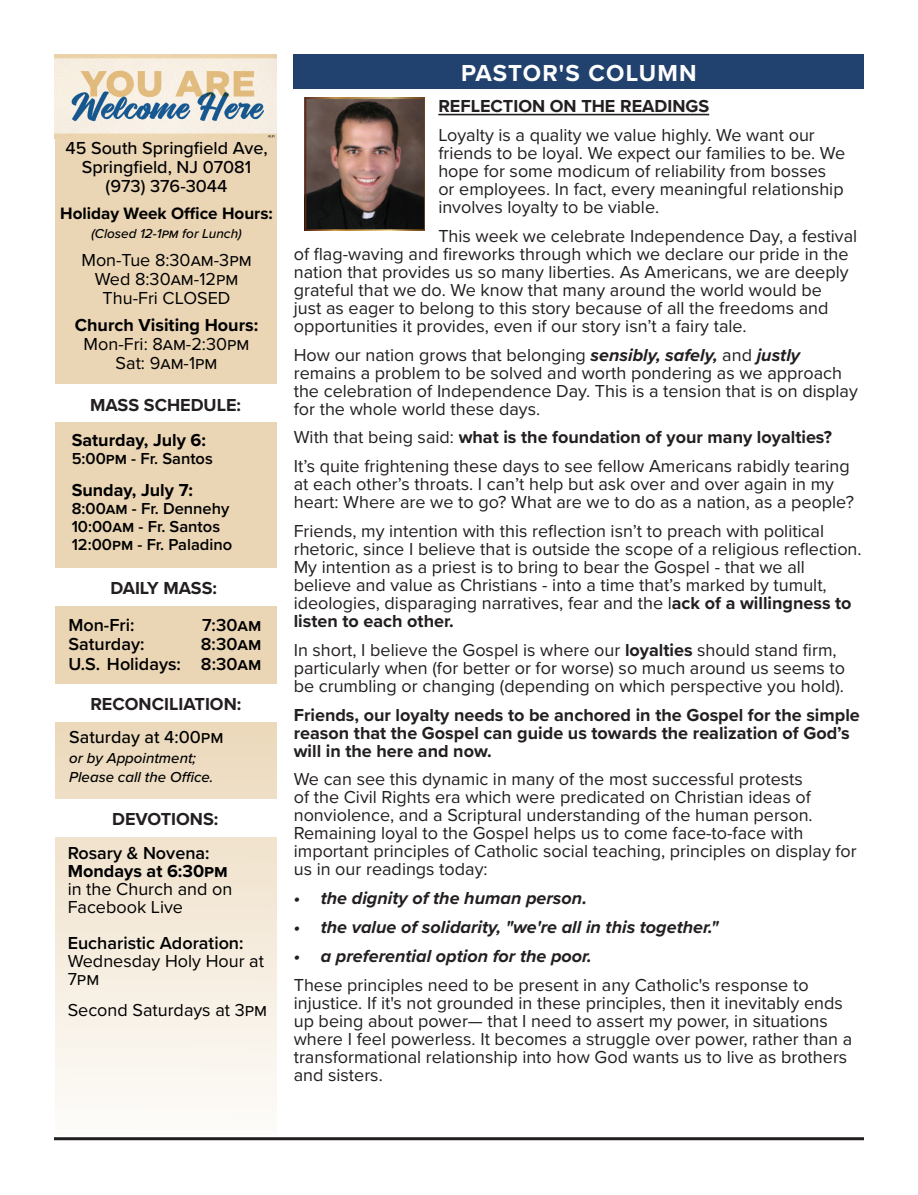
<style>
.page{position:relative;width:918px;height:1195px;background:#fff}
.page>*{position:absolute;margin:0;border:0;box-sizing:border-box;transform-origin:0 0}
.t1{font:700 24px "Proxima Nova";letter-spacing:.045em;color:#fff}
.t2{font:18px/18px "Proxima Nova";color:#231f20}
.t3{font:700 18px/18px "Proxima Nova";color:#231f20}
.t4{font:18px/18px "Proxima Nova";color:#000}
.t5{font:italic 700 18px "Proxima Nova";color:#231f20}
.t6{font:600 18px "Proxima Nova";color:#000}
.t7{font:500 18px "Proxima Nova";color:#000}
.t8{font:700 18px "Proxima Nova";color:#000}
.t9{font:700 17.1px "Proxima Nova";color:#000}
.t10{font:600 16.5px "Proxima Nova";color:#000}
.t11{font:italic 500 15px "Proxima Nova";color:#000}
.t12{font:italic 500 13.5px "Proxima Nova";color:#000}
.s1{font-weight:700}
.s2{font-weight:700;font-style:italic}
.s3{font-weight:400}
</style>
<div class="page">
<hr style="left:438px;top:114px;width:271px;height:1px;background:#231f20">
<svg style="left:55px;top:139px;width:221px;height:962px;fill:#ead5b4"></svg>
<div style="left:54px;top:384px;width:224px;height:38px;background:#fff"></div>
<div style="left:55px;top:568px;width:223px;height:38px;background:#fff"></div>
<div style="left:54px;top:684px;width:224px;height:37px;background:#fff"></div>
<div style="left:54px;top:799px;width:224px;height:38px;background:#fff"></div>
<img style="left:54px;top:54px;width:222px;height:85px">
<hr style="left:54px;top:1137px;width:810px;height:3px;background:#231f20">
<div style="left:294px;top:54px;width:570px;height:35px;background:#21426f"></div>
<img style="left:305px;top:98px;width:120px;height:133px">
<p class="t7" style="left:65px;top:135px;width:204px">45 South Springfield Ave,</p>
<p class="t7" style="left:82px;top:154px;width:171px">Springfield, NJ 07081</p>
<p class="t7" style="left:106px;top:172px;width:123px">(973) 376-3044</p>
<p class="t9" style="left:60px;top:201px;width:214px">Holiday Week Office Hours:</p>
<p class="t12" style="left:91px;top:224px;width:152px">(Closed 12-1pm for Lunch)</p>
<p class="t4" style="left:81px;top:250px;width:172px">Mon-Tue 8:30am-3pm</p>
<p class="t4" style="left:95px;top:269px;width:145px">Wed 8:30am-12pm</p>
<p class="t4" style="left:103px;top:288px;width:129px">Thu-Fri CLOSED</p>
<p class="t8" style="left:75px;top:312px;width:185px">Church Visiting Hours:</p>
<p class="t4" style="left:84px;top:334px;width:167px">Mon-Fri: 8am-2:30pm</p>
<p class="t4" style="left:116px;top:353px;width:103px">Sat: 9am-1pm</p>
<p class="t3" style="left:90px;top:396px;width:153px">MASS SCHEDULE:</p>
<p class="t8" style="left:72px;top:427px;width:136px">Saturday, July 6:</p>
<p class="t10" style="left:72px;top:446px;width:143px">5:00pm - Fr. Santos</p>
<p class="t8" style="left:72px;top:476px;width:123px">Sunday, July 7:</p>
<p class="t10" style="left:72px;top:496px;width:159px">8:00am - Fr. Dennehy</p>
<p class="t10" style="left:72px;top:514px;width:150px">10:00am - Fr. Santos</p>
<p class="t10" style="left:72px;top:532px;width:162px">12:00pm - Fr. Paladino</p>
<p class="t3" style="left:110px;top:578px;width:108px">DAILY MASS:</p>
<p class="t6" style="left:68px;top:611px;width:68px">Mon-Fri:</p>
<p class="t6" style="left:202px;top:611px;width:61px">7:30am</p>
<p class="t6" style="left:68px;top:631px;width:78px">Saturday:</p>
<p class="t6" style="left:201px;top:631px;width:62px">8:30am</p>
<p class="t6" style="left:68px;top:650px;width:194px">U.S. Holidays: 8:30am</p>
<p class="t3" style="left:90px;top:694px;width:152px">RECONCILIATION:</p>
<p class="t7" style="left:69px;top:723px;width:156px">Saturday at 4:00pm</p>
<p class="t11" style="left:69px;top:746px;width:129px">or by Appointment;</p>
<p class="t11" style="left:69px;top:766px;width:146px">Please call the Office.</p>
<p class="t3" style="left:112px;top:809px;width:108px">DEVOTIONS:</p>
<p class="t6" style="left:68px;top:839px;width:143px">Rosary &amp; Novena:</p>
<p class="t4" style="left:68px;top:861px;width:166px"><span class="s1">Mondays at 6:30pm </span>in the Church and on<br>Facebook Live</p>
<p class="t6" style="left:68px;top:929px;width:177px">Eucharistic Adoration:</p>
<p class="t4" style="left:68px;top:951px;width:198px">Wednesday Holy Hour at<br>7pm</p>
<p class="t4" style="left:68px;top:1000px;width:201px">Second Saturdays at 3pm</p>
<p class="t1" style="left:461px;top:55px;width:237px">PASTOR'S COLUMN</p>
<p class="t3" style="left:438px;top:97px;width:272px">REFLECTION ON THE READINGS</p>
<p class="t2" style="left:438px;top:125px;width:408px">Loyalty is a quality we value highly. We want our friends to be loyal. We expect our families to be. We hope for some modicum of reliability from bosses or employees. In fact, every meaningful relationship involves loyalty to be viable.</p>
<p class="t2" style="left:294px;top:226px;width:565px;text-indent:145px">This week we celebrate Independence Day, a festival of flag-waving and fireworks through which we declare our pride in the nation that provides us so many liberties. As Americans, we are deeply grateful that we do. We know that many around the world would be<br>just as eager to belong to this story because of all the freedoms and opportunities it provides, even if our story isn’t a fairy tale.</p>
<p class="t2" style="left:294px;top:345px;width:566px">How our nation grows that belonging <span class="s2">sensibly, safely,</span> and <span class="s2">justly </span>remains a problem to be solved and worth pondering as we approach the celebration of Independence Day. This is a tension that is on display for the whole world these days.</p>
<p class="t3" style="left:294px;top:428px;width:540px"><span class="s3">With that being said:</span> what is the foundation of your many loyalties?</p>
<p class="t2" style="left:294px;top:456px;width:562px">It’s quite frightening these days to see fellow Americans rabidly tearing at each other’s throats. I can’t help but ask over and over again in my heart: Where are we to go? What are we to do as a nation, as a people?</p>
<p class="t2" style="left:294px;top:521px;width:569px">Friends, my intention with this reflection isn’t to preach with political rhetoric, since I believe that is outside the scope of a religious reflection.<br>My intention as a priest is to bring to bear the Gospel - that we all believe and value as Christians - into a time that’s marked by tumult, ideologies, disparaging narratives, fear and the l<span class="s1">ack of a willingness to listen to each other.</span></p>
<p class="t2" style="left:294px;top:640px;width:553px">In short, I believe the Gospel is where our <span class="s1">loyalties</span> should stand firm, particularly when (for better or for worse) so much around us seems to be crumbling or changing (depending on which perspective you hold).</p>
<p class="t3" style="left:294px;top:705px;width:568px">Friends, our loyalty needs to be anchored in the Gospel for the simple reason that the Gospel can guide us towards the realization of God’s will in the here and now.</p>
<p class="t2" style="left:294px;top:769px;width:565px">We can see this dynamic in many of the most successful protests<br>of the Civil Rights era which were predicated on Christian ideas of nonviolence, and a Scriptural understanding of the human person.<br>Remaining loyal to the Gospel helps us to come face-to-face with important principles of Catholic social teaching, principles on display for us in our readings today:</p>
<p class="t5" style="left:294px;top:885px;width:295px">• the dignity of the human person.</p>
<p class="t5" style="left:294px;top:913px;width:426px">• the value of solidarity, "we're all in this together."</p>
<p class="t5" style="left:294px;top:942px;width:300px">• a preferential option for the poor.</p>
<p class="t2" style="left:294px;top:975px;width:560px">These principles need to be present in any Catholic's response to injustice. If it's not grounded in these principles, then it inevitably ends up being about power— that I need to assert my power, in situations where I feel powerless. It becomes a struggle over power, rather than a transformational relationship into how God wants us to live as brothers and sisters.</p>
</div>
